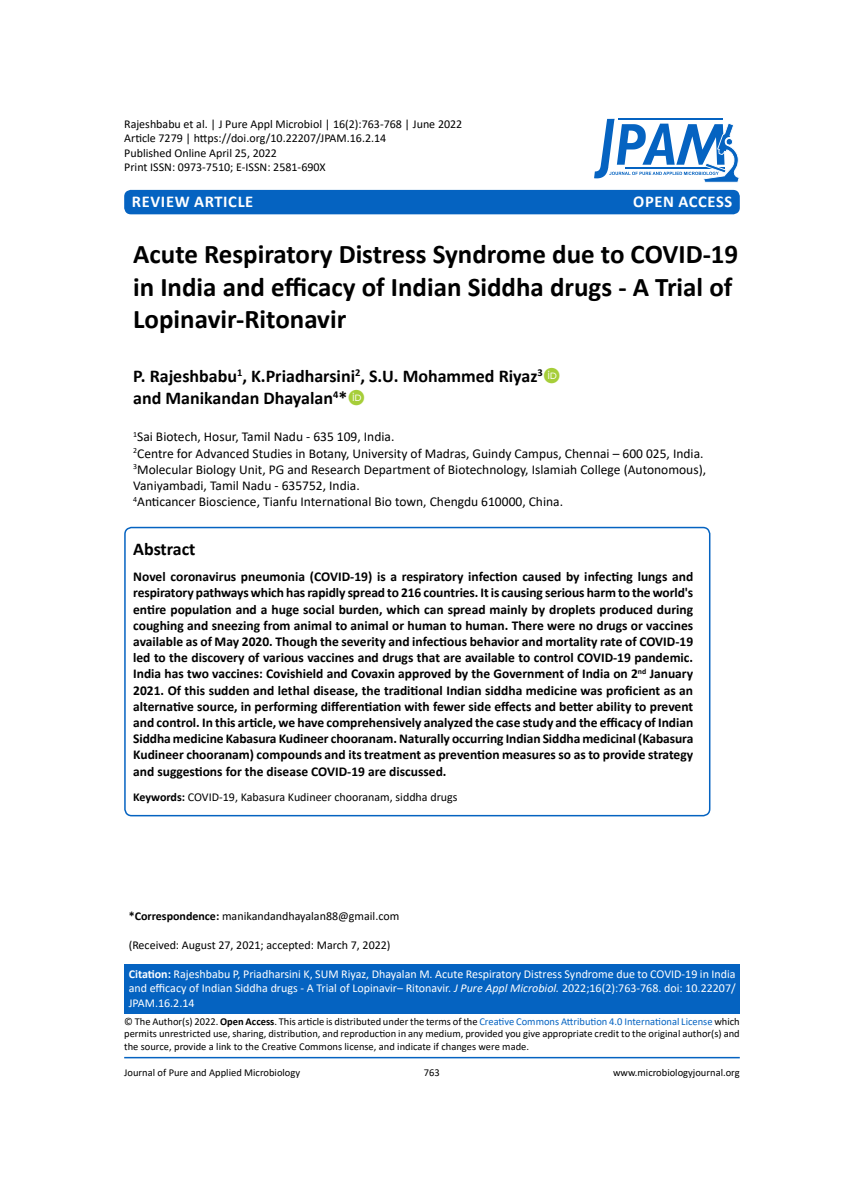
<style>
.page{position:relative;width:864px;height:1188px;background:#fff}
.page>*{position:absolute;margin:0;border:0;box-sizing:border-box;transform-origin:0 0}
.t1{font:700 27px/32.4px "Calibri";color:#000}
.t2{font:700 18px/21.6px "Calibri";color:#000}
.t3{font:700 16.5px "Calibri";letter-spacing:.04em;color:#fff}
.t4{font:700 13.5px/16.2px "Calibri";color:#000;text-align:justify}
.t5{font:13.5px/16.2px "Calibri";color:#000}
.t6{font:12px/14.4px "Calibri";color:#000}
.t7{font:12px/14.4px "Calibri";color:#fff;text-align:justify}
.t8{font:10.5px/12.6px "Calibri";color:#000;text-align:justify}
.s1{font-weight:700}
.s2{font-style:italic}
.s3{color:#0563c1}
</style>
<div class="page">
<div style="left:124px;top:964px;width:616px;height:50px;background:#0563c1"></div>
<hr style="left:124px;top:1057px;width:616px;height:1px;background:#0563c1">
<div style="left:124px;top:190px;width:616px;height:24px;background:#0563c1;border-radius:7px"></div>
<svg style="left:594px;top:119px;width:145px;height:64px"></svg>
<div style="left:124px;top:527px;width:586px;height:289px;border:2px solid #0563c1;border-radius:7px"></div>
<p class="t6" style="left:124px;top:116px;width:340px">Rajeshbabu et al. | J Pure Appl Microbiol | 16(2):763-768 | June 2022<br>Article 7279 | https://doi.org/10.22207/JPAM.16.2.14<br>Published Online April 25, 2022<br>Print ISSN: 0973-7510; E-ISSN: 2581-690X</p>
<p class="t3" style="left:132px;top:189px;width:123px">Review Article</p>
<p class="t3" style="left:633px;top:189px;width:101px">OPEN ACCESS</p>
<h1 class="t1" style="left:133px;top:238px;width:607px">Acute Respiratory Distress Syndrome due to COVI D-19 in India and efficacy of Indian Siddha drugs - A Trial of<br>Lopinavir-Ritonavir</h1>
<h2 class="t2" style="left:133px;top:365px;width:411px">P. Rajeshbabu<sup>1</sup>, K.Priadharsini<sup>2</sup>, S.U. Mohammed Riyaz<sup>3 </sup>and Manikandan Dhayalan<sup>4</sup>*</h2>
<p class="t5" style="left:133px;top:429px;width:574px"><sup>1</sup>Sai Biotech, Hosur, Tamil Nadu - 635 109, India.<br><sup>2</sup>Centre for Advanced Studies in Botany, University of Madras, Guindy Campus, Chennai – 600 025, India.<br><sup>3</sup>Molecular Biology Unit, PG and Research Department of Biotechnology, Islamiah College (Autonomous), Vaniyambadi, Tamil Nadu - 635752, India.<br><sup>4</sup>Anticancer Bioscience, Tianfu International Bio town, Chengdu 610000, China.</p>
<h2 class="t2" style="left:133px;top:538px;width:64px">Abstract</h2>
<p class="t4" style="left:133px;top:568px;width:562px">Novel coronavirus pneumonia (COVID-19) is a respiratory infection caused by infecting lungs and respiratory pathways which has rapidly spread to 216 countries. It is causing serious harm to the world's entire population and a huge social burden, which can spread mainly by droplets produced during coughing and sneezing from animal to animal or human to human. There were no drugs or vaccines available as of May 2020. Though the severity and infectious behavior and mortality rate of COVID-19 led to the discovery of various vaccines and drugs that are available to control COVID-19 pandemic.<br>India has two vaccines: Covishield and Covaxin approved by the Government of India on 2<sup>nd</sup> January 2021. Of this sudden and lethal disease, the traditional Indian siddha medicine was proficient as an alternative source, in performing differentiation with fewer side effects and better ability to prevent and control. In this article, we have comprehensively analyzed the case study and the efficacy of Indian Siddha medicine Kabasura Kudineer chooranam. Naturally occurring Indian Siddha medicinal (Kabasura Kudineer chooranam) compounds and its treatment as prevention measures so as to provide strategy and suggestions for the disease COVID-19 are discussed.</p>
<p class="t6" style="left:133px;top:789px;width:326px"><span class="s1">Keywords:</span> COVID-19, Kabasura Kudineer chooranam, siddha drugs</p>
<p class="t6" style="left:129px;top:909px;width:272px"><span class="s1">*Correspondence:</span> manikandandhayalan88@gmail.com</p>
<p class="t6" style="left:129px;top:937px;width:263px">(Received: August 27, 2021; accepted: March 7, 2022)</p>
<p class="t7" style="left:129px;top:966px;width:609px"><span class="s1">Citation:</span> Rajeshbabu P, Priadharsini K, SUM Riyaz, Dhayalan M. Acute Respiratory Distress Syndrome due to COVID-19 in India and efficacy of Indian Siddha drugs - A Trial of Lopinavir– Ritonavir. <span class="s2">J Pure Appl Microbiol.</span> 2022;16(2):763-768. doi: 10.22207/ JPAM.16.2.14</p>
<p class="t8" style="left:124px;top:1015px;width:617px">© The Author(s) 2022. <span class="s1">Open Access</span>. This article is distributed under the terms of the <span class="s3">Creative Commons Attribution 4.0 International License</span> which permits unrestricted use, sharing, distribution, and reproduction in any medium, provided you give appropriate credit to the original author(s) and the source, provide a link to the Creative Commons license, and indicate if changes were made.</p>
<p class="t8" style="left:124px;top:1066px;width:177px">Journal of Pure and Applied Microbiology</p>
<p class="t8" style="left:424px;top:1066px;width:17px">763</p>
<p class="t8" style="left:613px;top:1066px;width:128px">www.microbiologyjournal.org</p>
</div>
